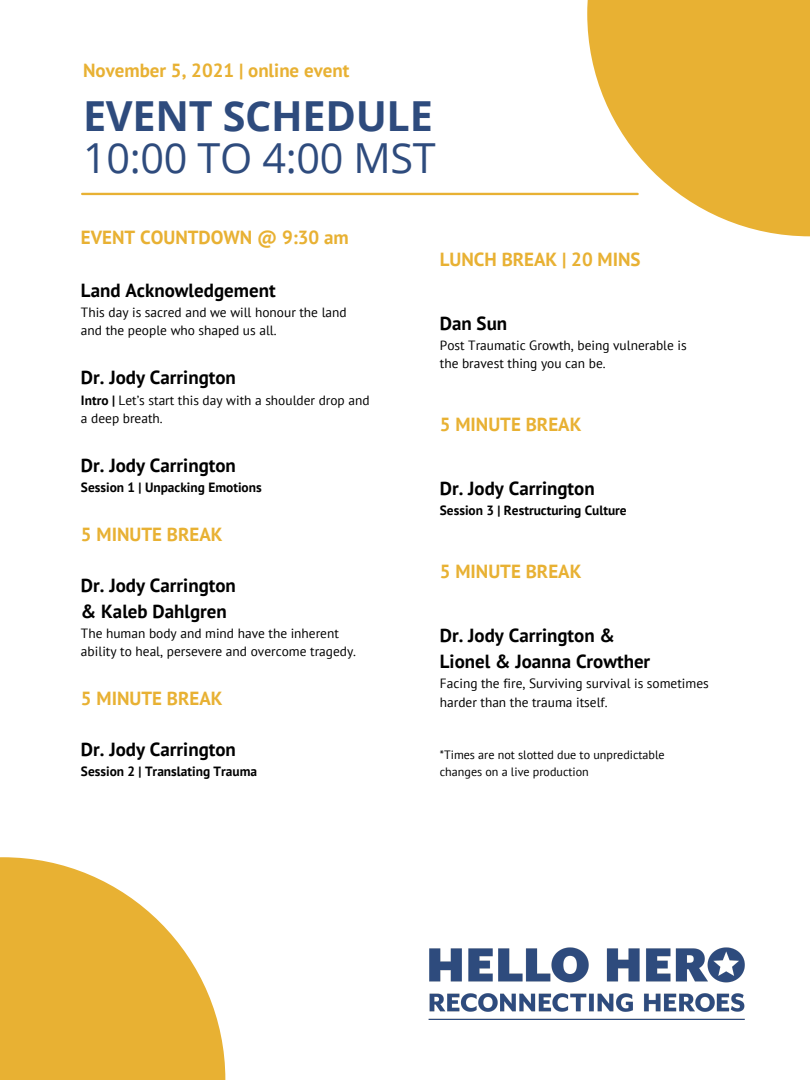
<style>
.page{position:relative;width:810px;height:1080px;background:#fff}
.page>*{position:absolute;margin:0;border:0;box-sizing:border-box;transform-origin:0 0}
.t1{font:41.38px "Open Sans";letter-spacing:-.005em;color:#2e4b7d}
.t2{font:700 41.38px "Open Sans";letter-spacing:-.01em;color:#2e4b7d}
.t3{font:700 18.94px "PT Sans";color:#000}
.t4{font:700 18.94px "PT Sans";color:#e8b133}
.t5{font:13.38px/18.2px "PT Sans";color:#000}
.t6{font:700 13.38px "PT Sans";color:#000}
.t7{font:12.06px/16.9px "PT Sans";color:#000}
.s1{font-weight:700}
</style>
<div class="page">
<img style="left:428px;top:947px;width:317px;height:72px">
<svg style="left:0;top:857px;width:225px;height:223px;fill:#e8b133"></svg>
<svg style="left:587px;top:0;width:223px;height:236px;fill:#e8b133"></svg>
<hr style="left:82px;top:193px;width:556px;height:2px;background:#e8b133">
<p class="t4" style="left:83px;top:58px;width:268px">November 5, 2021 | online event</p>
<p class="t2" style="left:83px;top:87px;width:351px">EVENT SCHEDULE</p>
<p class="t1" style="left:83px;top:129px;width:354px">10:00 TO 4:00 MST</p>
<p class="t4" style="left:81px;top:224px;width:269px">EVENT COUNTDOWN @ 9:30 am</p>
<p class="t3" style="left:81px;top:278px;width:196px">Land Acknowledgement</p>
<p class="t5" style="left:81px;top:303px;width:267px">This day is sacred and we will honour the land and the people who shaped us all.</p>
<p class="t3" style="left:81px;top:365px;width:156px">Dr. Jody Carrington</p>
<p class="t5" style="left:81px;top:391px;width:290px"><span class="s1">Intro |</span> Let’s start this day with a shoulder drop and a deep breath.</p>
<p class="t3" style="left:81px;top:453px;width:156px">Dr. Jody Carrington</p>
<p class="t6" style="left:81px;top:479px;width:182px">Session 1 | Unpacking Emotions</p>
<p class="t4" style="left:81px;top:522px;width:143px">5 MINUTE BREAK</p>
<p class="t3" style="left:81px;top:572px;width:156px">Dr. Jody Carrington</p>
<p class="t3" style="left:81px;top:599px;width:147px">&amp; Kaleb Dahlgren</p>
<p class="t5" style="left:81px;top:624px;width:277px">The human body and mind have the inherent ability to heal, persevere and overcome tragedy.</p>
<p class="t4" style="left:81px;top:686px;width:143px">5 MINUTE BREAK</p>
<p class="t3" style="left:81px;top:736px;width:156px">Dr. Jody Carrington</p>
<p class="t6" style="left:81px;top:762px;width:178px">Session 2 | Translating Trauma</p>
<p class="t4" style="left:440px;top:247px;width:202px">LUNCH BREAK | 20 MINS</p>
<p class="t3" style="left:440px;top:311px;width:69px">Dan Sun</p>
<p class="t5" style="left:440px;top:336px;width:248px">Post Traumatic Growth, being vulnerable is</p>
<p class="t5" style="left:440px;top:354px;width:167px">the bravest thing you can be.</p>
<p class="t4" style="left:440px;top:412px;width:143px">5 MINUTE BREAK</p>
<p class="t3" style="left:440px;top:476px;width:156px">Dr. Jody Carrington</p>
<p class="t6" style="left:440px;top:502px;width:188px">Session 3 | Restructuring Culture</p>
<p class="t4" style="left:440px;top:559px;width:143px">5 MINUTE BREAK</p>
<p class="t3" style="left:440px;top:623px;width:177px">Dr. Jody Carrington &amp;</p>
<p class="t3" style="left:440px;top:649px;width:212px">Lionel &amp; Joanna Crowther</p>
<p class="t5" style="left:440px;top:674px;width:270px">Facing the fire, Surviving survival is sometimes harder than the trauma itself.</p>
<p class="t7" style="left:440px;top:746px;width:226px">*Times are not slotted due to unpredictable changes on a live production</p>
</div>
